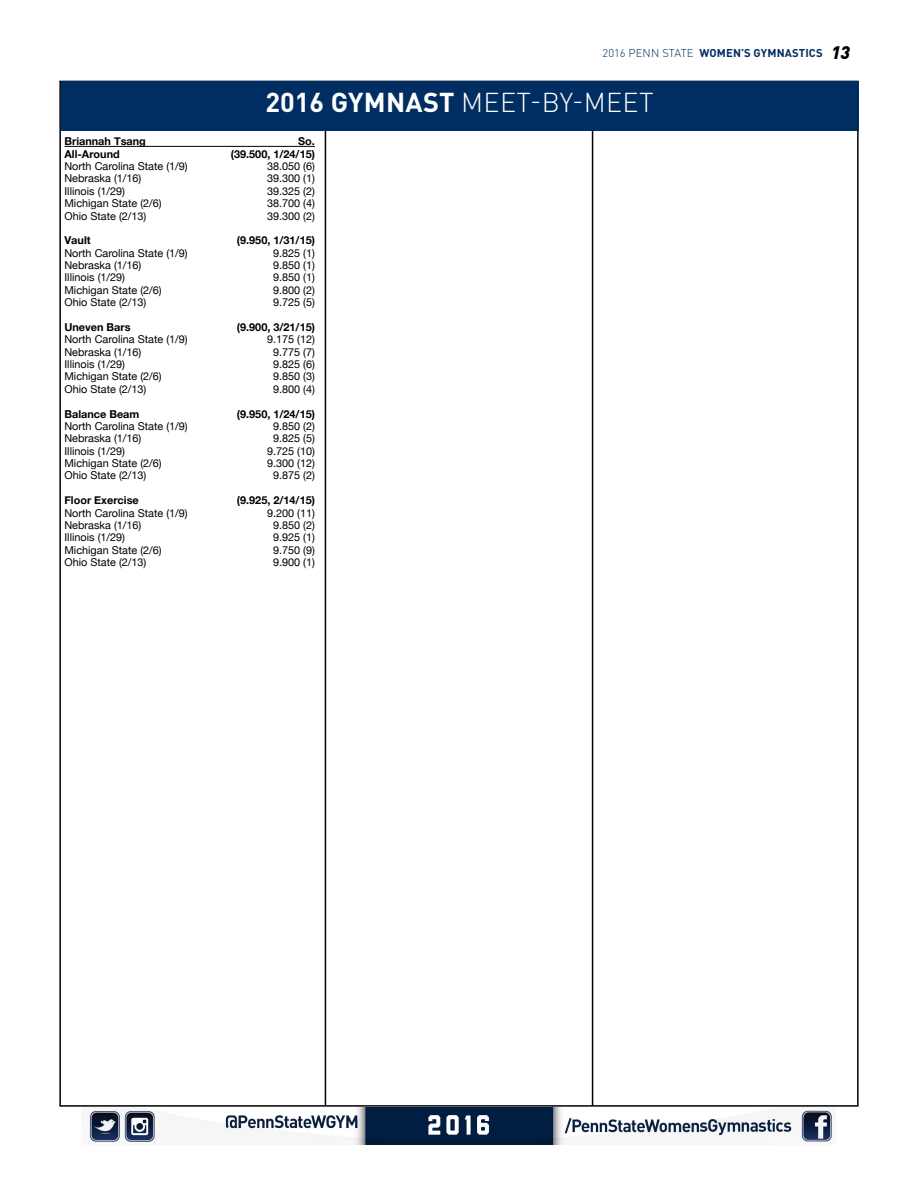
<style>
.page{position:relative;width:918px;height:1188px;background:#fff}
.page>*{position:absolute;margin:0;border:0;box-sizing:border-box;transform-origin:0 0}
.t1{font:300 27px "DIN Pro";letter-spacing:.01em;color:#fff}
.t2{font:700 11.25px "DIN Pro";letter-spacing:.01em;color:#002d62}
.t3{font:10.8px "Helvetica Neue";color:#000}
.t4{font:700 10.8px "Helvetica Neue";color:#000}
.s1{font-weight:300}
.s2{font-weight:900;font-style:italic;font-size:18px;color:#000}
.s3{font-weight:700}
</style>
<div class="page">
<img style="left:88px;top:1107px;width:744px;height:37px">
<hr style="left:64px;top:146px;width:251px;height:1px;background:#000">
<hr style="left:325px;top:82px;width:1px;height:1024px;background:#000">
<hr style="left:592px;top:82px;width:1px;height:1024px;background:#000">
<div style="left:61px;top:82px;width:798px;height:49px;background:#002d62"></div>
<p class="t2" style="left:603px;top:44px;width:249px"><span class="s1">2016 PENN STATE</span> WOMEN’S GYMNASTICS <span class="s2">13</span></p>
<h1 class="t1" style="left:266px;top:81px;width:389px"><span class="s3">2016 GYMNAST</span> MEET-BY-MEET</h1>
<p class="t4" style="left:64px;top:135px;width:83px">Briannah Tsang</p>
<p class="t4" style="left:298px;top:135px;width:18px">So.</p>
<p class="t4" style="left:64px;top:147px;width:57px">All-Around</p>
<p class="t4" style="left:231px;top:147px;width:86px">(39.500, 1/24/15)</p>
<p class="t3" style="left:64px;top:160px;width:125px">North Carolina State (1/9)</p>
<p class="t3" style="left:267px;top:160px;width:49px">38.050 (6)</p>
<p class="t3" style="left:64px;top:172px;width:78px">Nebraska (1/16)</p>
<p class="t3" style="left:267px;top:172px;width:49px">39.300 (1)</p>
<p class="t3" style="left:64px;top:185px;width:62px">Illinois (1/29)</p>
<p class="t3" style="left:267px;top:185px;width:49px">39.325 (2)</p>
<p class="t3" style="left:64px;top:197px;width:99px">Michigan State (2/6)</p>
<p class="t3" style="left:267px;top:197px;width:49px">38.700 (4)</p>
<p class="t3" style="left:64px;top:209px;width:83px">Ohio State (2/13)</p>
<p class="t3" style="left:267px;top:209px;width:49px">39.300 (2)</p>
<p class="t4" style="left:64px;top:234px;width:28px">Vault</p>
<p class="t4" style="left:237px;top:234px;width:79px">(9.950, 1/31/15)</p>
<p class="t3" style="left:64px;top:246px;width:125px">North Carolina State (1/9)</p>
<p class="t3" style="left:273px;top:246px;width:43px">9.825 (1)</p>
<p class="t3" style="left:64px;top:259px;width:78px">Nebraska (1/16)</p>
<p class="t3" style="left:273px;top:259px;width:43px">9.850 (1)</p>
<p class="t3" style="left:64px;top:271px;width:62px">Illinois (1/29)</p>
<p class="t3" style="left:273px;top:271px;width:43px">9.850 (1)</p>
<p class="t3" style="left:64px;top:284px;width:99px">Michigan State (2/6)</p>
<p class="t3" style="left:273px;top:284px;width:43px">9.800 (2)</p>
<p class="t3" style="left:64px;top:296px;width:83px">Ohio State (2/13)</p>
<p class="t3" style="left:273px;top:296px;width:43px">9.725 (5)</p>
<p class="t4" style="left:64px;top:320px;width:68px">Uneven Bars</p>
<p class="t4" style="left:237px;top:320px;width:79px">(9.900, 3/21/15)</p>
<p class="t3" style="left:64px;top:333px;width:125px">North Carolina State (1/9)</p>
<p class="t3" style="left:267px;top:333px;width:49px">9.175 (12)</p>
<p class="t3" style="left:64px;top:345px;width:78px">Nebraska (1/16)</p>
<p class="t3" style="left:273px;top:345px;width:43px">9.775 (7)</p>
<p class="t3" style="left:64px;top:358px;width:62px">Illinois (1/29)</p>
<p class="t3" style="left:273px;top:358px;width:43px">9.825 (6)</p>
<p class="t3" style="left:64px;top:370px;width:99px">Michigan State (2/6)</p>
<p class="t3" style="left:273px;top:370px;width:43px">9.850 (3)</p>
<p class="t3" style="left:64px;top:383px;width:83px">Ohio State (2/13)</p>
<p class="t3" style="left:273px;top:383px;width:43px">9.800 (4)</p>
<p class="t4" style="left:64px;top:407px;width:76px">Balance Beam</p>
<p class="t4" style="left:237px;top:407px;width:79px">(9.950, 1/24/15)</p>
<p class="t3" style="left:64px;top:420px;width:125px">North Carolina State (1/9)</p>
<p class="t3" style="left:273px;top:420px;width:43px">9.850 (2)</p>
<p class="t3" style="left:64px;top:432px;width:78px">Nebraska (1/16)</p>
<p class="t3" style="left:273px;top:432px;width:43px">9.825 (5)</p>
<p class="t3" style="left:64px;top:444px;width:62px">Illinois (1/29)</p>
<p class="t3" style="left:267px;top:444px;width:49px">9.725 (10)</p>
<p class="t3" style="left:64px;top:457px;width:99px">Michigan State (2/6)</p>
<p class="t3" style="left:267px;top:457px;width:49px">9.300 (12)</p>
<p class="t3" style="left:64px;top:469px;width:83px">Ohio State (2/13)</p>
<p class="t3" style="left:273px;top:469px;width:43px">9.875 (2)</p>
<p class="t4" style="left:64px;top:494px;width:76px">Floor Exercise</p>
<p class="t4" style="left:237px;top:494px;width:79px">(9.925, 2/14/15)</p>
<p class="t3" style="left:64px;top:506px;width:125px">North Carolina State (1/9)</p>
<p class="t3" style="left:267px;top:506px;width:49px">9.200 (11)</p>
<p class="t3" style="left:64px;top:519px;width:78px">Nebraska (1/16)</p>
<p class="t3" style="left:273px;top:519px;width:43px">9.850 (2)</p>
<p class="t3" style="left:64px;top:531px;width:62px">Illinois (1/29)</p>
<p class="t3" style="left:273px;top:531px;width:43px">9.925 (1)</p>
<p class="t3" style="left:64px;top:543px;width:99px">Michigan State (2/6)</p>
<p class="t3" style="left:273px;top:543px;width:43px">9.750 (9)</p>
<p class="t3" style="left:64px;top:556px;width:83px">Ohio State (2/13)</p>
<p class="t3" style="left:273px;top:556px;width:43px">9.900 (1)</p>
</div>
